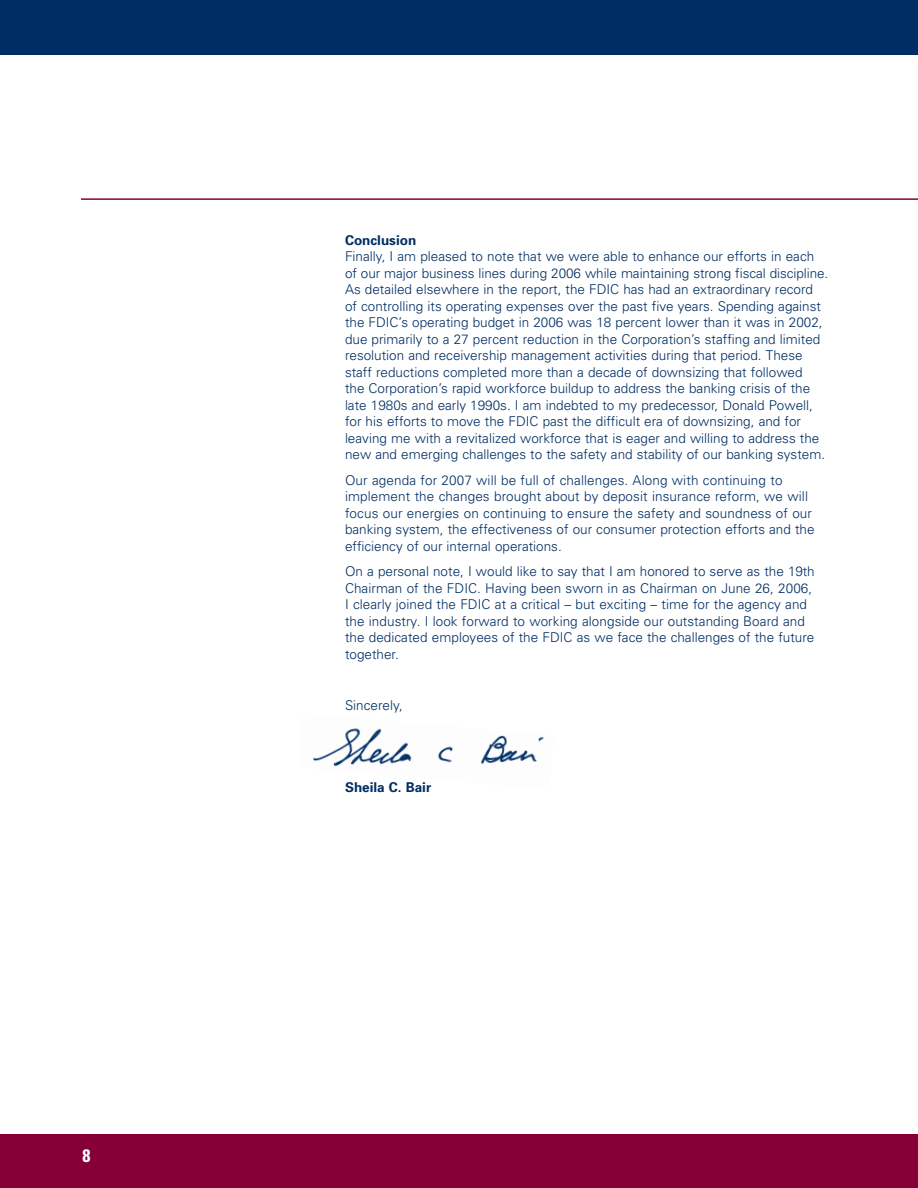
<style>
.page{position:relative;width:918px;height:1188px;background:#fff}
.page>*{position:absolute;margin:0;border:0;box-sizing:border-box;transform-origin:0 0}
.t1{font:700 condensed 18px "Univers";color:#fff}
.t2{font:300 13.5px/16.5px "Univers";color:#002e64}
.t3{font:700 13.5px "Univers";color:#002e64}
</style>
<div class="page">
<div style="left:0;top:0;width:918px;height:54px;background:#002e64"></div>
<div style="left:0;top:1134px;width:918px;height:54px;background:#860037"></div>
<hr style="left:81px;top:198px;width:837px;height:2px;background:#860037">
<img style="left:313px;top:728px;width:231px;height:39px">
<h1 class="t1" style="left:82px;top:1149px;width:9px">8</h1>
<p class="t3" style="left:345px;top:235px;width:73px">Conclusion</p>
<p class="t2" style="left:345px;top:249px;width:485px">Finally, I am pleased to note that we were able to enhance our efforts in each of our major business lines during 2006 while maintaining strong fiscal discipline.<br>As detailed elsewhere in the report, the FDIC has had an extraordinary record of controlling its operating expenses over the past five years. Spending against the FDIC’s operating budget in 2006 was 18 percent lower than it was in 2002, due primarily to a 27 percent reduction in the Corporation’s staffing and limited resolution and receivership management activities during that period. These staff reductions completed more than a decade of downsizing that followed<br>the Corporation’s rapid workforce buildup to address the banking crisis of the late 1980s and early 1990s. I am indebted to my predecessor, Donald Powell, for his efforts to move the FDIC past the difficult era of downsizing, and for leaving me with a revitalized workforce that is eager and willing to address the new and emerging challenges to the safety and stability of our banking system.</p>
<p class="t2" style="left:345px;top:473px;width:471px">Our agenda for 2007 will be full of challenges. Along with continuing to implement the changes brought about by deposit insurance reform, we will focus our energies on continuing to ensure the safety and soundness of our banking system, the effectiveness of our consumer protection efforts and the efficiency of our internal operations.</p>
<p class="t2" style="left:345px;top:564px;width:471px">On a personal note, I would like to say that I am honored to serve as the 19th Chairman of the FDIC. Having been sworn in as Chairman on June 26, 2006, I clearly joined the FDIC at a critical – but exciting – time for the agency and the industry. I look forward to working alongside our outstanding Board and the dedicated employees of the FDIC as we face the challenges of the future together.</p>
<p class="t2" style="left:345px;top:698px;width:59px">Sincerely,</p>
<p class="t3" style="left:345px;top:782px;width:88px">Sheila C. Bair</p>
</div>
